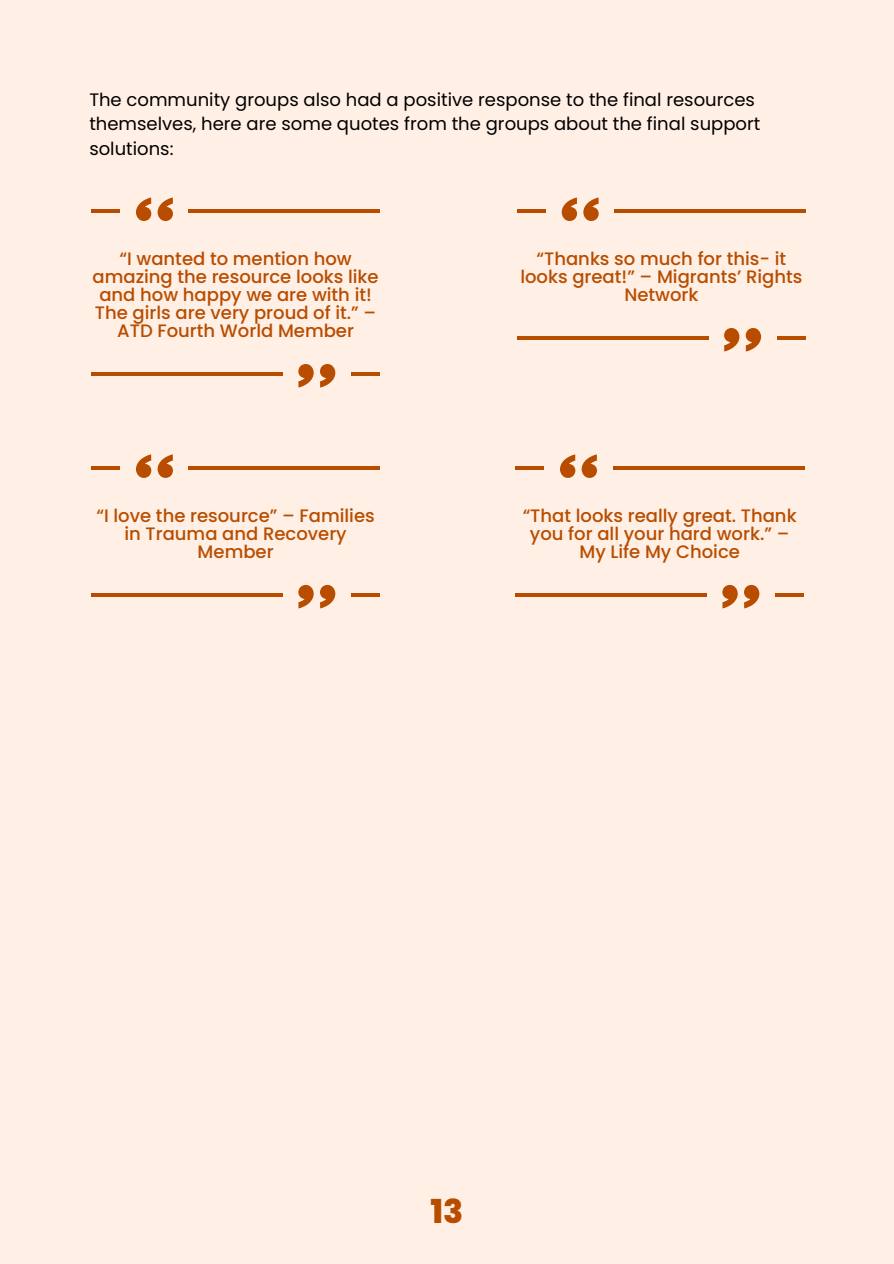
<style>
.page{position:relative;width:894px;height:1264px;background:#fff}
.page>*{position:absolute;margin:0;border:0;box-sizing:border-box;transform-origin:0 0}
.t1{font:800 33px "Poppins";color:#b84d00}
.t2{font:500 18px/18px "Poppins";color:#b84d00;text-align:center}
.t3{font:18px/24.8px "Poppins";color:#000}
</style>
<div class="page">
<div style="left:0;top:0;width:893px;height:1263px;background:#ffefe5"></div>
<svg style="left:157px;top:197px;width:16px;height:24px"></svg>
<svg style="left:136px;top:197px;width:15px;height:24px"></svg>
<hr style="left:91px;top:209px;width:29px;height:4px;background:#b84d00">
<hr style="left:189px;top:209px;width:191px;height:4px;background:#b84d00">
<svg style="left:298px;top:364px;width:15px;height:23px"></svg>
<svg style="left:320px;top:364px;width:15px;height:23px"></svg>
<hr style="left:351px;top:372px;width:29px;height:4px;background:#b84d00">
<hr style="left:91px;top:372px;width:191px;height:4px;background:#b84d00">
<svg style="left:583px;top:197px;width:15px;height:24px"></svg>
<svg style="left:561px;top:197px;width:16px;height:24px"></svg>
<hr style="left:517px;top:209px;width:28px;height:4px;background:#b84d00">
<hr style="left:614px;top:209px;width:191px;height:4px;background:#b84d00">
<svg style="left:724px;top:328px;width:15px;height:23px"></svg>
<svg style="left:745px;top:328px;width:15px;height:23px"></svg>
<hr style="left:776px;top:336px;width:29px;height:4px;background:#b84d00">
<hr style="left:517px;top:336px;width:191px;height:4px;background:#b84d00">
<svg style="left:581px;top:454px;width:15px;height:24px"></svg>
<svg style="left:560px;top:454px;width:15px;height:24px"></svg>
<hr style="left:515px;top:466px;width:29px;height:4px;background:#b84d00">
<hr style="left:612px;top:466px;width:191px;height:4px;background:#b84d00">
<svg style="left:722px;top:585px;width:15px;height:23px"></svg>
<svg style="left:744px;top:585px;width:15px;height:23px"></svg>
<svg style="left:775px;top:593px;width:28px;height:3px"></svg>
<svg style="left:515px;top:593px;width:191px;height:3px"></svg>
<svg style="left:157px;top:454px;width:16px;height:24px"></svg>
<svg style="left:136px;top:454px;width:15px;height:24px"></svg>
<hr style="left:91px;top:466px;width:29px;height:4px;background:#b84d00">
<hr style="left:189px;top:466px;width:191px;height:4px;background:#b84d00">
<svg style="left:298px;top:585px;width:15px;height:23px"></svg>
<svg style="left:320px;top:585px;width:15px;height:23px"></svg>
<svg style="left:351px;top:593px;width:29px;height:3px"></svg>
<svg style="left:91px;top:593px;width:191px;height:3px"></svg>
<p class="t3" style="left:89px;top:87px;width:672px">The community groups also had a positive response to the final resources themselves, here are some quotes from the groups about the final support solutions:</p>
<p class="t2" style="left:92px;top:250px;width:287px">“I wanted to mention how amazing the resource looks like and how happy we are with it!<br>The girls are very proud of it.” –<br>ATD Fourth World Member</p>
<p class="t2" style="left:520px;top:250px;width:283px">“Thanks so much for this- it looks great!” – Migrants’ Rights<br>Network</p>
<p class="t2" style="left:96px;top:507px;width:280px">“I love the resource” – Families in Trauma and Recovery<br>Member</p>
<p class="t2" style="left:522px;top:507px;width:275px">“That looks really great. Thank you for all your hard work.” –<br>My Life My Choice</p>
<h1 class="t1" style="left:430px;top:1188px;width:34px">13</h1>
</div>
